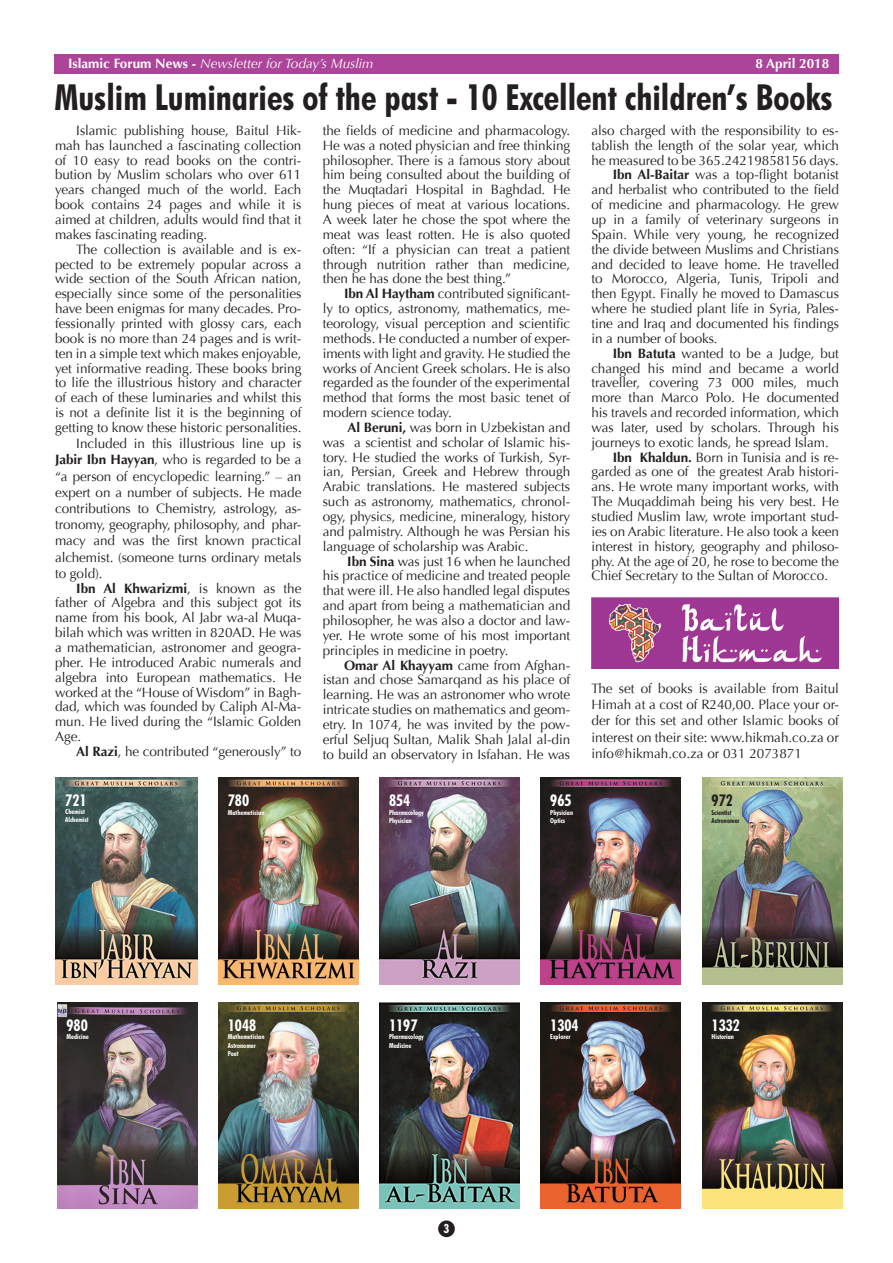
<style>
.page{position:relative;width:893px;height:1263px;background:#fff}
.page>*{position:absolute;margin:0;border:0;box-sizing:border-box;transform-origin:0 0}
.t1{font:700 condensed 36px "Futura BT";color:#231f20}
.t2{font:700 condensed 16.2px "Futura BT";color:#fff}
.t3{font:700 condensed 16.2px "Futura BT";color:#231f20}
.t4{font:13.5px/14.9px "Optima";letter-spacing:-.005em;color:#231f20;text-align:justify}
.t5{font:italic 13.5px "Optima";color:#fff}
.t6{font:700 13.5px "Optima";color:#fff}
.t7{font:700 condensed 12px "Futura Std";color:#fff}
.t8{font:700 condensed 6.9px/8.2px "Futura BT";color:#fff}
.t9{font:700 condensed 6.9px/8.2px "Futura BT";color:#231f20}
.s1{font-weight:700;font-style:normal}
.s2{font-weight:700}
</style>
<div class="page">
<div style="left:438px;top:1220px;width:17px;height:17px;background:#231f20;border-radius:50%"></div>
<div style="left:54px;top:54px;width:785px;height:19px;background:#ac4599"></div>
<img style="left:541px;top:1002px;width:140px;height:207px">
<img style="left:702px;top:1002px;width:140px;height:207px">
<img style="left:702px;top:778px;width:140px;height:206px">
<img style="left:57px;top:1002px;width:140px;height:207px">
<img style="left:218px;top:1002px;width:140px;height:207px">
<img style="left:380px;top:1002px;width:140px;height:207px">
<img style="left:55px;top:778px;width:142px;height:206px">
<img style="left:218px;top:778px;width:140px;height:206px">
<img style="left:380px;top:778px;width:140px;height:206px">
<img style="left:541px;top:778px;width:140px;height:206px">
<img style="left:591px;top:597px;width:248px;height:71px">
<p class="t5" style="left:68px;top:56px;width:307px"><span class="s1">Islamic Forum News -</span> Newsletter for Today’s Muslim</p>
<p class="t6" style="left:755px;top:56px;width:75px">8 April 2018</p>
<p class="t1" style="left:54px;top:75px;width:780px">Muslim Luminaries of the past - 10 Excellent children’s Books</p>
<p class="t4" style="left:55px;top:123px;width:248px;text-indent:21px">Islamic publishing house, Baitul Hik&shy;mah has launched a fascinating collection of 10 easy to read books on the contri&shy;bution by Muslim scholars who over 611 years changed much of the world. Each book contains 24 pages and while it is aimed at children, adults would find that it makes fascinating reading.</p>
<p class="t4" style="left:55px;top:242px;width:248px;text-indent:21px">The collection is available and is ex&shy;pected to be extremely popular across a wide section of the South African nation, especially since some of the personalities have been enigmas for many decades. Pro&shy;fessionally printed with glossy cars, each book is no more than 24 pages and is writ&shy;ten in a simple text which makes enjoyable, yet informative reading. These books bring to life the illustrious history and character of each of these luminaries and whilst this is not a definite list it is the beginning of getting to know these historic personalities.</p>
<p class="t4" style="left:55px;top:436px;width:248px;line-height:16.2px;text-indent:21px">Included in this illustrious line up is <span class="s2">Jabir Ibn Hayyan</span>, who is regarded to be a “a person of encyclopedic learning.” – an expert on a number of subjects. He made contributions to Chemistry, astrology, as&shy;tronomy, geography, philosophy, and phar&shy;macy and was the first known practical alchemist. (someone turns ordinary metals to gold).</p>
<p class="t4" style="left:55px;top:581px;width:248px;text-indent:21px"><span class="s2">Ibn Al Khwarizmi</span>, is known as the father of Algebra and this subject got its name from his book, Al Jabr wa-al Muqa&shy;bilah which was written in 820AD. He was a mathematician, astronomer and geogra&shy;pher. He introduced Arabic numerals and algebra into European mathematics. He worked at the “House of Wisdom” in Bagh&shy;dad, which was founded by Caliph Al-Ma&shy;mun. He lived during the “Islamic Golden Age.</p>
<p class="t4" style="left:76px;top:744px;width:227px"><span class="s2">Al Razi</span>, he contributed “generously” to</p>
<p class="t4" style="left:323px;top:123px;width:249px">the fields of medicine and pharmacology.<br>He was a noted physician and free thinking philosopher. There is a famous story about him being consulted about the building of the Muqtadari Hospital in Baghdad. He hung pieces of meat at various locations.<br>A week later he chose the spot where the meat was least rotten. He is also quoted often: “If a physician can treat a patient through nutrition rather than medicine, then he has done the best thing.”</p>
<p class="t4" style="left:323px;top:286px;width:249px;text-indent:21px"><span class="s2">Ibn Al Haytham</span> contributed significant&shy;ly to optics, astronomy, mathematics, me&shy;teorology, visual perception and scientific methods. He conducted a number of exper&shy;iments with light and gravity. He studied the works of Ancient Greek scholars. He is also regarded as the founder of the experimental method that forms the most basic tenet of modern science today.</p>
<p class="t4" style="left:323px;top:420px;width:249px;text-indent:25px"><span class="s2">Al Beruni,</span> was born in Uzbekistan and was a scientist and scholar of Islamic his&shy;tory. He studied the works of Turkish, Syr&shy;ian, Persian, Greek and Hebrew through Arabic translations. He mastered subjects such as astronomy, mathematics, chronol&shy;ogy, physics, medicine, mineralogy, history and palmistry. Although he was Persian his language of scholarship was Arabic.</p>
<p class="t4" style="left:323px;top:554px;width:249px;text-indent:25px"><span class="s2">Ibn Sina</span> was just 16 when he launched his practice of medicine and treated people that were ill. He also handled legal disputes and apart from being a mathematician and philosopher, he was also a doctor and law&shy;yer. He wrote some of his most important principles in medicine in poetry.</p>
<p class="t4" style="left:323px;top:658px;width:249px;text-indent:21px"><span class="s2">Omar Al Khayyam</span> came from Afghan&shy;istan and chose Samarqand as his place of learning. He was an astronomer who wrote intricate studies on mathematics and geom&shy;etry. In 1074, he was invited by the pow&shy;erful Seljuq Sultan, Malik Shah Jalal al-din to build an observatory in Isfahan. He was</p>
<p class="t4" style="left:591px;top:123px;width:249px">also charged with the responsibility to es&shy;tablish the length of the solar year, which he measured to be 365.24219858156 days.</p>
<p class="t4" style="left:591px;top:168px;width:249px;text-indent:21px"><span class="s2">Ibn Al-Baitar</span> was a top-flight botanist and herbalist who contributed to the field of medicine and pharmacology. He grew up in a family of veterinary surgeons in Spain. While very young, he recognized the divide between Muslims and Christians and decided to leave home. He travelled to Morocco, Algeria, Tunis, Tripoli and then Egypt. Finally he moved to Damascus where he studied plant life in Syria, Pales&shy;tine and Iraq and documented his findings in a number of books.</p>
<p class="t4" style="left:591px;top:346px;width:249px;text-indent:21px"><span class="s2">Ibn Batuta</span> wanted to be a Judge, but changed his mind and became a world traveller, covering 73 000 miles, much more than Marco Polo. He documented his travels and recorded information, which was later, used by scholars. Through his journeys to exotic lands, he spread Islam.</p>
<p class="t4" style="left:591px;top:450px;width:249px;text-indent:21px"><span class="s2">Ibn Khaldun.</span> Born in Tunisia and is re&shy;garded as one of the greatest Arab histori&shy;ans. He wrote many important works, with The Muqaddimah being his very best. He studied Muslim law, wrote important stud&shy;ies on Arabic literature. He also took a keen interest in history, geography and philoso&shy;phy. At the age of 20, he rose to become the Chief Secretary to the Sultan of Morocco.</p>
<p class="t4" style="left:591px;top:680px;width:249px;line-height:16.2px">The set of books is available from Baitul Himah at a cost of R240,00. Place your or&shy;der for this set and other Islamic books of interest on their site: www.hikmah.co.za or info@hikmah.co.za or 031 2073871</p>
<p class="t2" style="left:65px;top:790px;width:23px">721</p>
<p class="t8" style="left:65px;top:807px;width:25px">Chemist<br>Alchemist</p>
<p class="t2" style="left:228px;top:791px;width:23px">780</p>
<p class="t8" style="left:228px;top:808px;width:38px">Mathemetician</p>
<p class="t2" style="left:389px;top:791px;width:23px">854</p>
<p class="t8" style="left:389px;top:808px;width:36px">Pharmacology<br>Physician</p>
<p class="t2" style="left:550px;top:791px;width:23px">965</p>
<p class="t8" style="left:550px;top:808px;width:24px">Physician<br>Optics</p>
<p class="t3" style="left:711px;top:791px;width:23px">972</p>
<p class="t9" style="left:711px;top:808px;width:30px">Scientist<br>Astronomer</p>
<p class="t2" style="left:66px;top:1015px;width:23px">980</p>
<p class="t8" style="left:66px;top:1033px;width:24px">Medicine</p>
<p class="t2" style="left:228px;top:1015px;width:30px">1048</p>
<p class="t8" style="left:228px;top:1032px;width:38px">Mathemetician<br>Astronomer<br>Poet</p>
<p class="t2" style="left:389px;top:1015px;width:30px">1197</p>
<p class="t8" style="left:389px;top:1032px;width:36px">Pharmacology<br>Medicine</p>
<p class="t7" style="left:444px;top:1221px;width:7px">3</p>
<p class="t2" style="left:550px;top:1015px;width:30px">1304</p>
<p class="t8" style="left:550px;top:1032px;width:22px">Explorer</p>
<p class="t2" style="left:711px;top:1015px;width:30px">1332</p>
<p class="t8" style="left:711px;top:1032px;width:24px">Historian</p>
</div>
